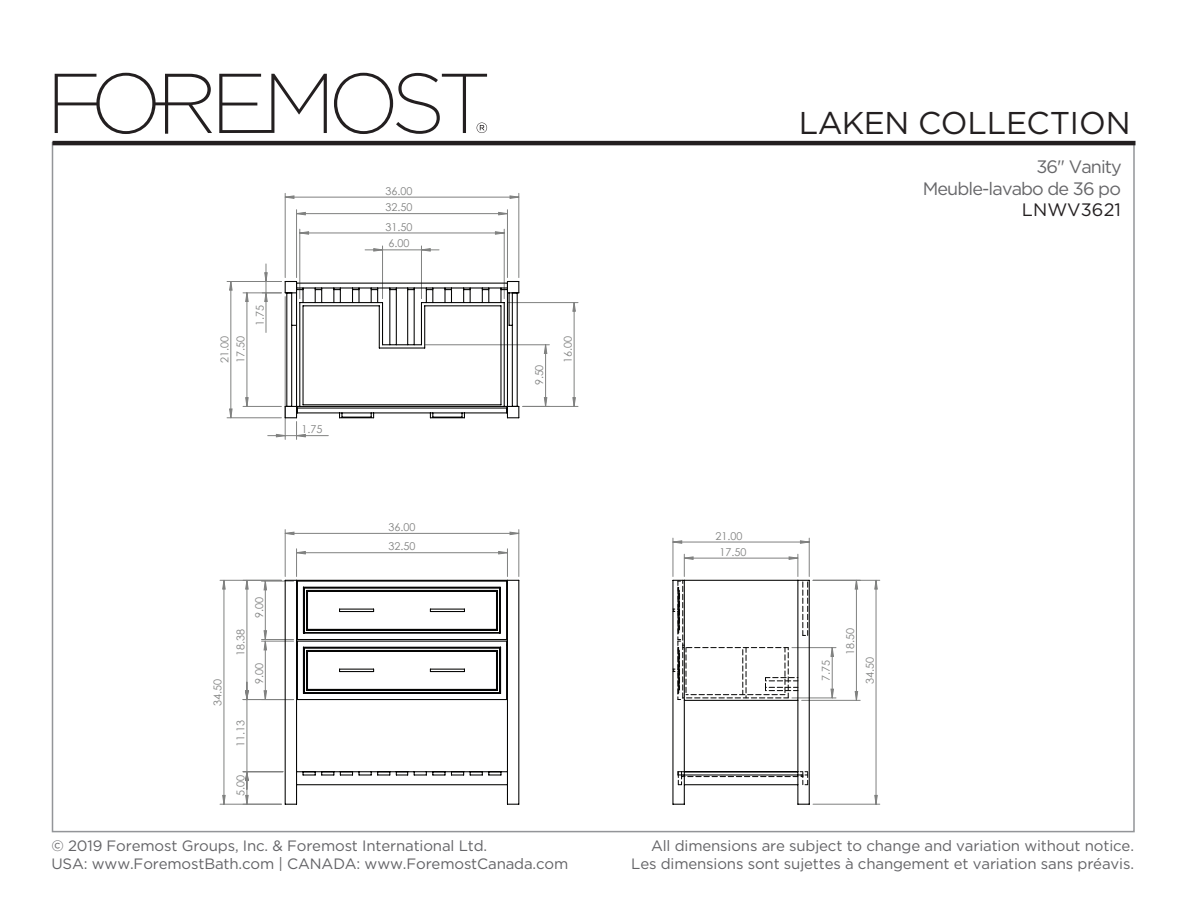
<style>
.page{position:relative;width:1188px;height:918px;background:#fff}
.page>*{position:absolute;margin:0;border:0;box-sizing:border-box;transform-origin:0 0}
.t1{font:31.5px "Gotham";letter-spacing:-.015em;color:#231f20}
.t2{font:18px/21.6px "Gotham";letter-spacing:-.05em;color:#666669;text-align:right}
.t3{font:18px "Gotham";letter-spacing:.005em;color:#231f20}
.t4{font:15px/18px "Gotham";letter-spacing:-.01em;color:#636366}
.t5{font:10.8px/16.5px "Century Gothic";color:#808180}
</style>
<div class="page">
<hr style="left:52px;top:141px;width:1084px;height:4px;background:#231f20">
<svg style="left:219px;top:74px;width:108px;height:59px"></svg>
<svg style="left:334px;top:73px;width:153px;height:61px"></svg>
<svg style="left:55px;top:73px;width:157px;height:61px"></svg>
<hr style="left:518px;top:193px;width:1px;height:85px;background:#808180">
<hr style="left:285px;top:193px;width:1px;height:85px;background:#808180">
<hr style="left:813px;top:804px;width:67px;height:1px;background:#808180">
<hr style="left:813px;top:580px;width:67px;height:1px;background:#808180">
<hr style="left:220px;top:580px;width:61px;height:1px;background:#808180">
<hr style="left:220px;top:804px;width:61px;height:1px;background:#808180">
<hr style="left:227px;top:281px;width:54px;height:1px;background:#808180">
<svg style="left:284px;top:212px;width:223px;height:61px"></svg>
<svg style="left:382px;top:273px;width:495px;height:531px"></svg>
<svg style="left:223px;top:282px;width:352px;height:522px"></svg>
<svg style="left:284px;top:579px;width:236px;height:226px"></svg>
<hr style="left:297px;top:287px;width:210px;height:2px;background:#050504">
<hr style="left:297px;top:283px;width:210px;height:1px;background:#050504">
<hr style="left:291px;top:293px;width:1px;height:113px;background:#050504">
<hr style="left:286px;top:293px;width:1px;height:113px;background:#050504">
<hr style="left:512px;top:293px;width:1px;height:113px;background:#050504">
<hr style="left:517px;top:293px;width:1px;height:113px;background:#050504">
<hr style="left:297px;top:406px;width:210px;height:1px;background:#050504">
<hr style="left:297px;top:408px;width:210px;height:1px;background:#050504">
<hr style="left:297px;top:412px;width:210px;height:1px;background:#050504">
<svg style="left:430px;top:413px;width:35px;height:5px"></svg>
<svg style="left:339px;top:413px;width:35px;height:5px"></svg>
<hr style="left:340px;top:417px;width:34px;height:1px;background:#050504">
<svg style="left:268px;top:406px;width:30px;height:33px"></svg>
<svg style="left:506px;top:344px;width:43px;height:74px"></svg>
<hr style="left:396px;top:288px;width:1px;height:57px;background:#050504">
<hr style="left:407px;top:288px;width:1px;height:57px;background:#050504">
<hr style="left:414px;top:288px;width:1px;height:57px;background:#050504">
<hr style="left:389px;top:288px;width:1px;height:57px;background:#050504">
<hr style="left:296px;top:325px;width:1px;height:81px;background:#050504">
<hr style="left:507px;top:293px;width:1px;height:113px;background:#050504">
<hr style="left:379px;top:306px;width:1px;height:42px;background:#050504">
<hr style="left:303px;top:305px;width:76px;height:1px;background:#050504">
<hr style="left:303px;top:306px;width:1px;height:99px;background:#050504">
<hr style="left:303px;top:404px;width:198px;height:1px;background:#050504">
<hr style="left:500px;top:306px;width:2px;height:99px;background:#050504">
<hr style="left:425px;top:305px;width:76px;height:1px;background:#050504">
<hr style="left:424px;top:306px;width:1px;height:42px;background:#050504">
<hr style="left:379px;top:347px;width:46px;height:2px;background:#050504">
<hr style="left:383px;top:344px;width:38px;height:1px;background:#050504">
<hr style="left:421px;top:302px;width:83px;height:1px;background:#050504">
<hr style="left:299px;top:303px;width:1px;height:103px;background:#050504">
<hr style="left:504px;top:303px;width:1px;height:103px;background:#050504">
<hr style="left:382px;top:303px;width:1px;height:42px;background:#050504">
<hr style="left:421px;top:303px;width:1px;height:42px;background:#050504">
<hr style="left:300px;top:302px;width:83px;height:1px;background:#050504">
<svg style="left:500px;top:281px;width:19px;height:22px"></svg>
<svg style="left:482px;top:288px;width:7px;height:15px"></svg>
<svg style="left:463px;top:288px;width:8px;height:15px"></svg>
<svg style="left:444px;top:288px;width:8px;height:15px"></svg>
<svg style="left:426px;top:288px;width:7px;height:15px"></svg>
<svg style="left:371px;top:288px;width:7px;height:15px"></svg>
<svg style="left:352px;top:288px;width:8px;height:15px"></svg>
<svg style="left:333px;top:288px;width:8px;height:15px"></svg>
<svg style="left:315px;top:288px;width:7px;height:15px"></svg>
<svg style="left:262px;top:264px;width:42px;height:39px"></svg>
<hr style="left:296px;top:293px;width:1px;height:32px;background:#050504">
<hr style="left:509px;top:293px;width:1px;height:32px;background:#050504">
<hr style="left:797px;top:580px;width:1px;height:224px;background:#050504">
<hr style="left:809px;top:580px;width:1px;height:224px;background:#050504">
<hr style="left:672px;top:580px;width:1px;height:224px;background:#050504">
<hr style="left:684px;top:580px;width:1px;height:224px;background:#050504">
<hr style="left:684px;top:700px;width:114px;height:1px;background:#050504">
<svg style="left:678px;top:771px;width:130px;height:14px"></svg>
<svg style="left:673px;top:554px;width:136px;height:146px"></svg>
<p class="t5" style="left:216px;top:363px;width:28px;rotate:-90deg">21.00</p>
<p class="t5" style="left:232px;top:363px;width:28px;rotate:-90deg">17.50</p>
<p class="t5" style="left:251px;top:326px;width:22px;rotate:-90deg">1.75</p>
<p class="t5" style="left:301px;top:421px;width:22px">1.75</p>
<p class="t5" style="left:209px;top:706px;width:28px;rotate:-90deg">34.50</p>
<p class="t5" style="left:232px;top:656px;width:28px;rotate:-90deg">18.38</p>
<p class="t5" style="left:251px;top:618px;width:22px;rotate:-90deg">9.00</p>
<p class="t5" style="left:251px;top:684px;width:22px;rotate:-90deg">9.00</p>
<p class="t5" style="left:232px;top:747px;width:28px;rotate:-90deg">11.13</p>
<p class="t5" style="left:232px;top:796px;width:22px;rotate:-90deg">5.00</p>
<p class="t5" style="left:386px;top:182px;width:28px">36.00<br>32.50</p>
<p class="t5" style="left:386px;top:218px;width:28px">31.50<br>6.00</p>
<p class="t5" style="left:389px;top:519px;width:28px">36.00</p>
<p class="t5" style="left:389px;top:538px;width:28px">32.50</p>
<p class="t5" style="left:531px;top:385px;width:22px;rotate:-90deg">9.50</p>
<p class="t5" style="left:560px;top:363px;width:28px;rotate:-90deg">16.00</p>
<h1 class="t1" style="left:799px;top:103px;width:333px">LAKEN COLLECTION</h1>
<p class="t2" style="left:923px;top:156px;width:201px">36" Vanity<br>Meuble-lavabo de 36 po</p>
<p class="t3" style="left:1022px;top:198px;width:101px">LNWV3621</p>
<p class="t5" style="left:715px;top:528px;width:33px;line-height:16px;text-align:center">21.00<br>17.50</p>
<p class="t5" style="left:818px;top:681px;width:22px;rotate:-90deg">7.75</p>
<p class="t5" style="left:842px;top:655px;width:28px;rotate:-90deg">18.50</p>
<p class="t5" style="left:861px;top:684px;width:28px;rotate:-90deg">34.50</p>
<p class="t4" style="left:51px;top:837px;width:518px">© 2019 Foremost Groups, Inc. &amp; Foremost International Ltd.<br>USA: www.ForemostBath.com | CANADA: www.ForemostCanada.com</p>
<p class="t4" style="left:631px;top:837px;width:504px;text-align:right">All dimensions are subject to change and variation without notice.<br>Les dimensions sont sujettes à changement et variation sans préavis.</p>
</div>
